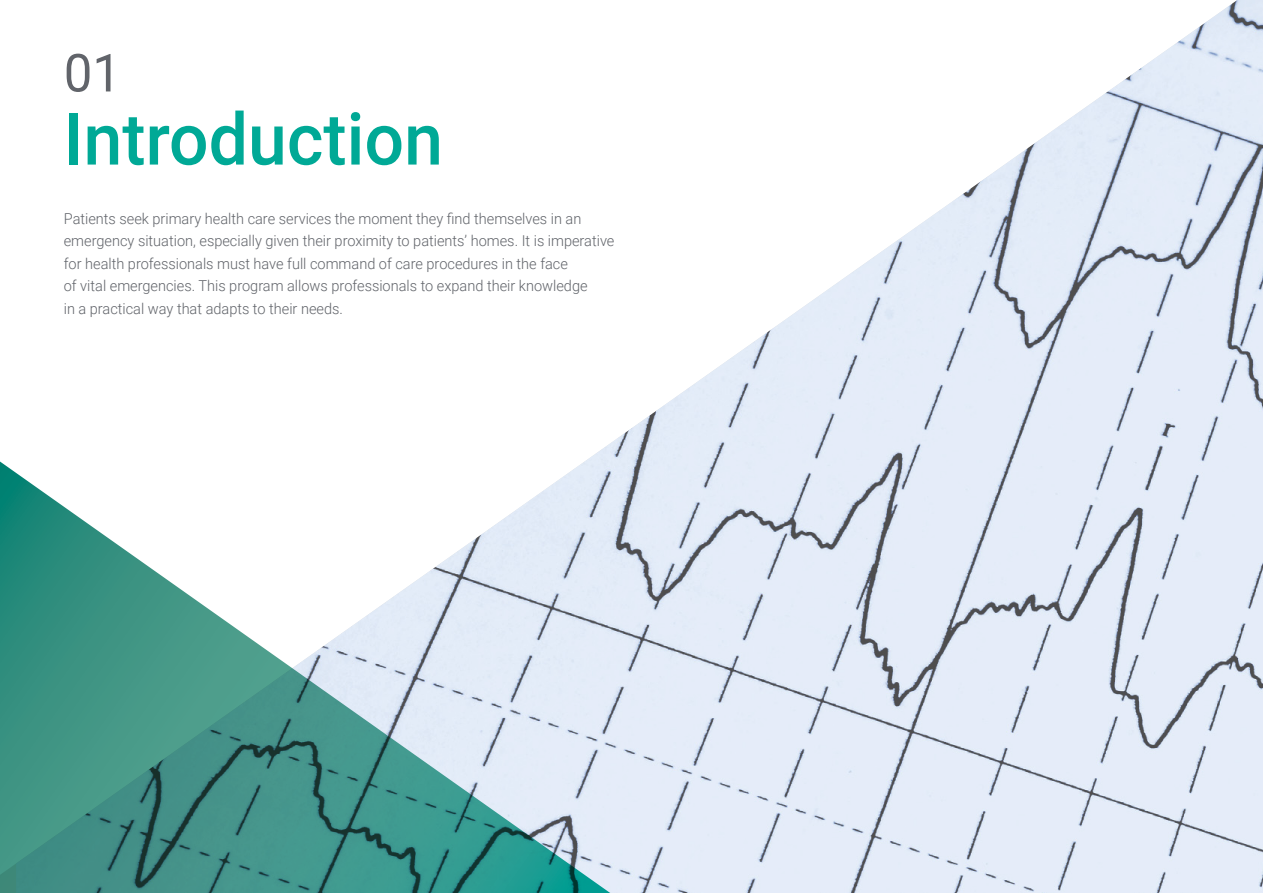
<style>
.page{position:relative;width:1263px;height:893px;background:#fff}
.page>*{position:absolute;margin:0;border:0;box-sizing:border-box;transform-origin:0 0}
.t1{font:500 72px "Roboto";color:#00a996}
.t2{font:52.5px "Roboto";color:#61646a}
.t3{font:300 15px/22.5px "Roboto";color:#61646a}
</style>
<div class="page">
<img style="left:607px;top:0;width:656px;height:893px">
<svg style="left:0;top:446px;width:640px;height:447px"></svg>
<h2 class="t2" style="left:64px;top:36px;width:59px">01</h2>
<h1 class="t1" style="left:64px;top:89px;width:381px">Introduction</h1>
<p class="t3" style="left:64px;top:207px;width:552px">Patients seek primary health care services the moment they find themselves in an emergency situation, especially given their proximity to patients’ homes. It is imperative for health professionals must have full command of care procedures in the face<br>of vital emergencies. This program allows professionals to expand their knowledge<br>in a practical way that adapts to their needs.</p>
</div>
